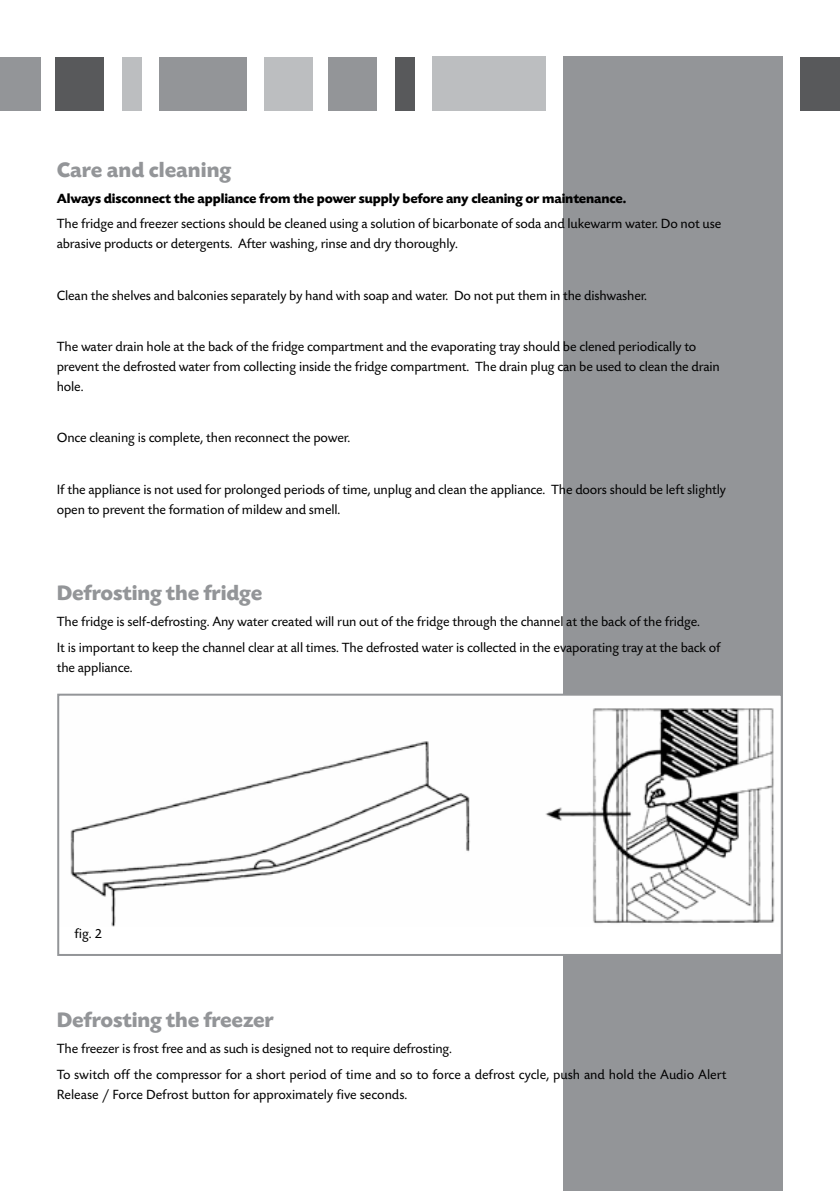
<style>
.page{position:relative;width:840px;height:1191px;background:#fff}
.page>*{position:absolute;margin:0;border:0;box-sizing:border-box;transform-origin:0 0}
.t1{font:700 22px "Today SB";letter-spacing:-.01em;color:#939598}
.t2{font:14px/20px "Today SB";letter-spacing:-.01em;color:#000}
.t3{font:700 14px "Today SB";letter-spacing:-.01em;color:#000}
</style>
<div class="page">
<div style="left:800px;top:57px;width:39px;height:53px;background:#58595b"></div>
<div style="left:563px;top:57px;width:219px;height:1134px;background:#939598"></div>
<div style="left:394px;top:57px;width:20px;height:53px;background:#58595b"></div>
<div style="left:328px;top:57px;width:48px;height:53px;background:#939598"></div>
<div style="left:264px;top:57px;width:48px;height:53px;background:#bcbec0"></div>
<div style="left:159px;top:57px;width:88px;height:53px;background:#939598"></div>
<div style="left:122px;top:57px;width:19px;height:53px;background:#bcbec0"></div>
<div style="left:56px;top:57px;width:48px;height:53px;background:#58595b"></div>
<div style="left:0;top:57px;width:40px;height:53px;background:#939598"></div>
<div style="left:432px;top:57px;width:113px;height:54px;background:#bcbec0"></div>
<div style="left:58px;top:694px;width:723px;height:261px;background:#fff"></div>
<img style="left:70px;top:708px;width:705px;height:218px">
<div style="left:57px;top:693px;width:725px;height:263px;border:2px solid #939598"></div>
<h1 class="t1" style="left:57px;top:158px;width:176px">Care and cleaning</h1>
<p class="t3" style="left:57px;top:190px;width:571px">Always disconnect the appliance from the power supply before any cleaning or maintenance.</p>
<p class="t2" style="left:57px;top:214px;width:665px">The fridge and freezer sections should be cleaned using a solution of bicarbonate of soda and lukewarm water. Do not use abrasive products or detergents. After washing, rinse and dry thoroughly.</p>
<p class="t2" style="left:57px;top:286px;width:591px">Clean the shelves and balconies separately by hand with soap and water. Do not put them in the dishwasher.</p>
<p class="t2" style="left:57px;top:337px;width:664px">The water drain hole at the back of the fridge compartment and the evaporating tray should be clened periodically to prevent the defrosted water from collecting inside the fridge compartment. The drain plug can be used to clean the drain hole.</p>
<p class="t2" style="left:57px;top:428px;width:295px">Once cleaning is complete, then reconnect the power.</p>
<p class="t2" style="left:57px;top:480px;width:670px">If the appliance is not used for prolonged periods of time, unplug and clean the appliance. The doors should be left slightly open to prevent the formation of mildew and smell.</p>
<h1 class="t1" style="left:57px;top:581px;width:207px">Defrosting the fridge</h1>
<p class="t2" style="left:57px;top:609px;width:664px;line-height:25.6px">The fridge is self-defrosting. Any water created will run out of the fridge through the channel at the back of the fridge.<br>It is important to keep the channel clear at all times. The defrosted water is collected in the evaporating tray at the back of</p>
<p class="t2" style="left:57px;top:658px;width:77px">the appliance.</p>
<p class="t2" style="left:74px;top:923px;width:29px">fig. 2</p>
<h1 class="t1" style="left:57px;top:1008px;width:219px">Defrosting the freezer</h1>
<p class="t2" style="left:57px;top:1036px;width:671px;line-height:25.6px">The freezer is frost free and as such is designed not to require defrosting.<br>To switch off the compressor for a short period of time and so to force a defrost cycle, push and hold the Audio Alert</p>
<p class="t2" style="left:57px;top:1084px;width:352px">Release / Force Defrost button for approximately five seconds.</p>
</div>
